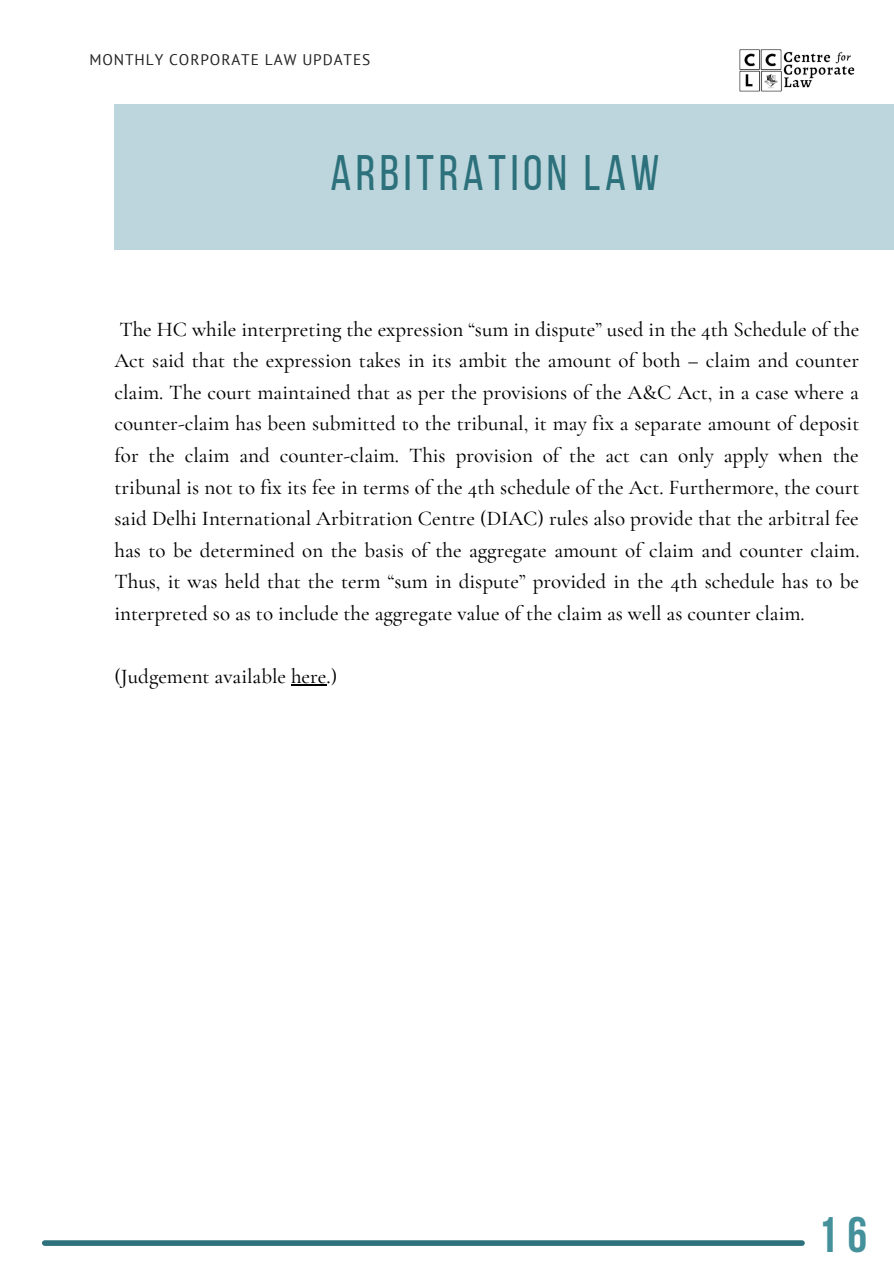
<style>
.page{position:relative;width:894px;height:1264px;background:#fff}
.page>*{position:absolute;margin:0;border:0;box-sizing:border-box;transform-origin:0 0}
.t1{font:49.65px "Bebas Neue";letter-spacing:.09em;color:#2c717b}
.t2{font:700 49.65px "Bebas Neue";color:#44909b}
.t3{font:500 21px/31.5px "Cormorant Garamond";color:#000;text-align:justify}
.t4{font:15.3px "PT Sans";letter-spacing:.06em;color:#222}
</style>
<div class="page">
<div style="left:114px;top:104px;width:779px;height:146px;background:#bdd6dd"></div>
<img style="left:739px;top:49px;width:116px;height:43px">
<div style="left:45px;top:1240px;width:756px;height:5px;background:#2c717b"></div>
<hr style="left:291px;top:684px;width:35px;height:1px;background:#000">
<p class="t4" style="left:89px;top:50px;width:282px">MONTHLY CORPORATE LAW UPDATES</p>
<p class="t1" style="left:330px;top:152px;width:330px">ARBITRATION LAW</p>
<p class="t3" style="left:114px;top:313px;width:746px">The HC while interpreting the expression “sum in dispute” used in the 4th Schedule of the Act said that the expression takes in its ambit the amount of both – claim and counter claim. The court maintained that as per the provisions of the A&amp;C Act, in a case where a counter-claim has been submitted to the tribunal, it may fix a separate amount of deposit for the claim and counter-claim. This provision of the act can only apply when the tribunal is not to fix its fee in terms of the 4th schedule of the Act. Furthermore, the court said Delhi International Arbitration Centre (DIAC) rules also provide that the arbitral fee has to be determined on the basis of the aggregate amount of claim and counter claim.<br>Thus, it was held that the term “sum in dispute” provided in the 4th schedule has to be interpreted so as to include the aggregate value of the claim as well as counter claim.</p>
<p class="t3" style="left:114px;top:660px;width:224px">(Judgement available here.)</p>
<p class="t2" style="left:817px;top:1214px;width:51px">16</p>
</div>
